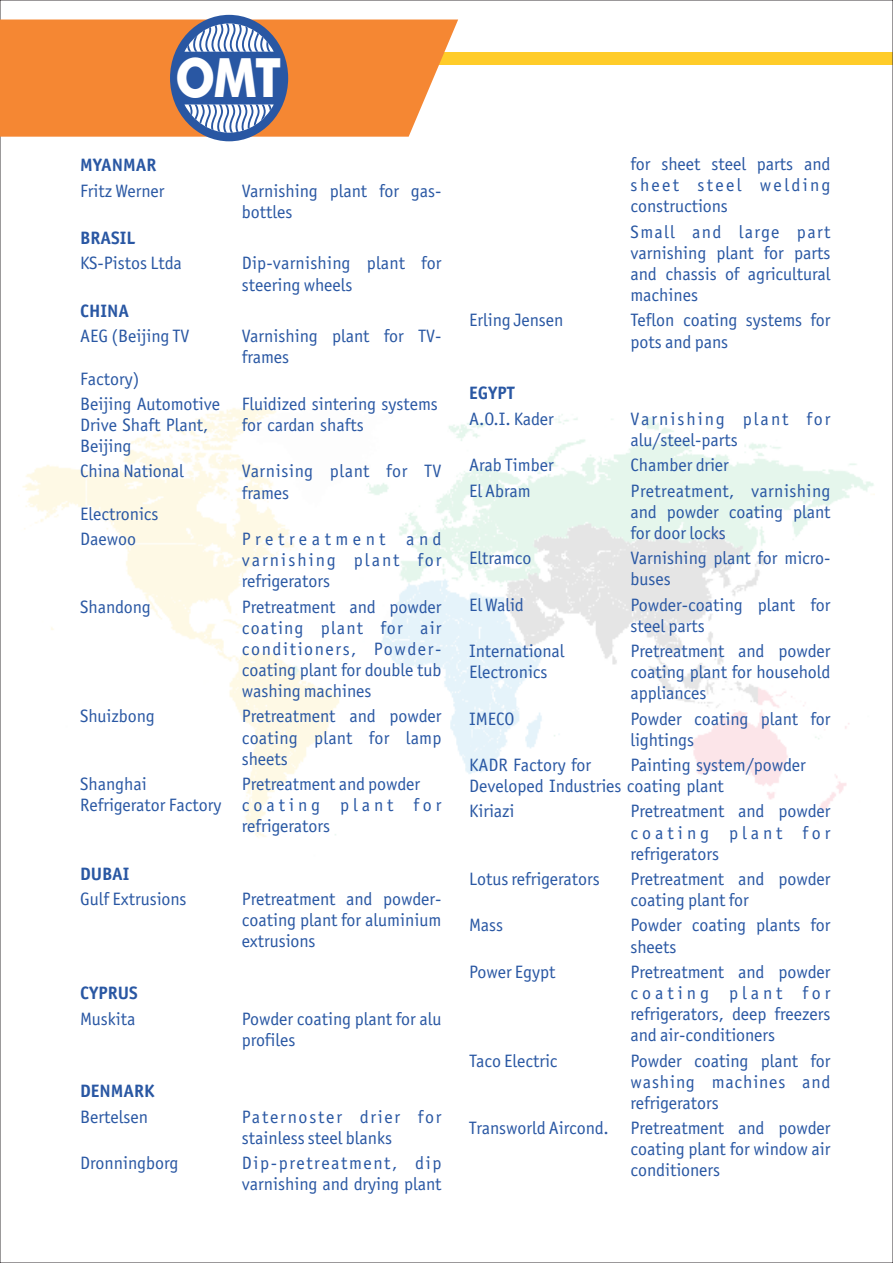
<style>
.page{position:relative;width:893px;height:1263px;background:#fff}
.page>*{position:absolute;margin:0;border:0;box-sizing:border-box;transform-origin:0 0}
.t1{font:700 54.15px "Futura BT";color:#fff;scale:.87 1}
.t2{font:18px/21.1px "Officina Sans";color:#2957a3}
.t3{font:700 18px "Officina Sans";color:#2957a3}
.t4{font:18px/21.1px "Officina Sans";letter-spacing:.095em;color:#2957a3}
.t5{font:18px/21.1px "Officina Sans";letter-spacing:.03em;color:#2957a3}
</style>
<div class="page">
<img style="left:22px;top:408px;width:852px;height:429px">
<div style="left:0;top:52px;width:893px;height:12px;background:#ffcc29"></div>
<svg style="left:0;top:20px;width:458px;height:117px;background:#f58f40"></svg>
<div style="left:170px;top:15px;width:118px;height:126px;background:#2957a3;border-radius:50%"></div>
<svg style="left:184px;top:23px;width:90px;height:110px"></svg>
<h1 class="t1" style="left:175px;top:56px;width:124px">OMT</h1>
<p class="t3" style="left:80px;top:158px;width:78px">MYANMAR</p>
<p class="t2" style="left:80px;top:181px;width:86px">Fritz Werner</p>
<p class="t2" style="left:242px;top:181px;width:201px">Varnishing plant for gas&shy;bottles</p>
<p class="t3" style="left:80px;top:231px;width:57px">BRASIL</p>
<p class="t2" style="left:80px;top:254px;width:103px">KS-Pistos Ltda</p>
<p class="t2" style="left:242px;top:254px;width:201px">Dip-varnishing plant for steering wheels</p>
<p class="t3" style="left:80px;top:303px;width:51px">CHINA</p>
<p class="t2" style="left:80px;top:327px;width:111px">AEG (Beijing TV</p>
<p class="t2" style="left:242px;top:327px;width:201px">Varnishing plant for TV&shy;frames</p>
<p class="t2" style="left:80px;top:367px;width:359px;line-height:25.3px">Factory)<br>Beijing Automotive Fluidized sintering systems</p>
<p class="t2" style="left:80px;top:416px;width:130px">Drive Shaft Plant,</p>
<p class="t2" style="left:242px;top:416px;width:124px">for cardan shafts</p>
<p class="t2" style="left:80px;top:435px;width:105px;line-height:25.3px">Beijing<br>China National</p>
<p class="t5" style="left:242px;top:462px;width:201px">Varnising plant for TV frames</p>
<p class="t2" style="left:80px;top:502px;width:80px;line-height:25.3px">Electronics<br>Daewoo</p>
<p class="t2" style="left:242px;top:530px;width:201px;text-align:justify">Pretreatment and varnishing plant for refrigerators</p>
<p class="t2" style="left:80px;top:597px;width:72px">Shandong</p>
<p class="t2" style="left:242px;top:597px;width:201px;text-align:justify">Pretreatment and powder coating plant for air conditioners, Powder&shy;coating plant for double tub washing machines</p>
<p class="t2" style="left:80px;top:707px;width:76px">Shuizbong</p>
<p class="t2" style="left:242px;top:707px;width:201px;text-align:justify">Pretreatment and powder coating plant for lamp sheets</p>
<p class="t2" style="left:80px;top:775px;width:68px">Shanghai</p>
<p class="t2" style="left:242px;top:775px;width:180px">Pretreatment and powder</p>
<p class="t2" style="left:80px;top:796px;width:363px">Refrigerator Factory c o a t i n g p l a n t f o r</p>
<p class="t2" style="left:242px;top:817px;width:90px">refrigerators</p>
<p class="t3" style="left:80px;top:866px;width:51px">DUBAI</p>
<p class="t2" style="left:80px;top:890px;width:108px">Gulf Extrusions</p>
<p class="t2" style="left:242px;top:890px;width:201px;text-align:justify">Pretreatment and powder&shy;coating plant for aluminium extrusions</p>
<p class="t3" style="left:80px;top:986px;width:59px">CYPRUS</p>
<p class="t2" style="left:80px;top:1009px;width:57px">Muskita</p>
<p class="t2" style="left:242px;top:1009px;width:201px">Powder coating plant for alu profiles</p>
<p class="t3" style="left:80px;top:1084px;width:76px">DENMARK</p>
<p class="t2" style="left:80px;top:1108px;width:70px">Bertelsen</p>
<p class="t2" style="left:242px;top:1108px;width:201px">Paternoster drier for stainless steel blanks</p>
<p class="t2" style="left:80px;top:1154px;width:100px">Dronningborg</p>
<p class="t2" style="left:242px;top:1154px;width:201px">Dip-pretreatment, dip varnishing and drying plant</p>
<p class="t2" style="left:631px;top:155px;width:201px;text-align:justify">for sheet steel parts and sheet steel welding constructions</p>
<p class="t2" style="left:631px;top:223px;width:201px;text-align:justify">Small and large part varnishing plant for parts and chassis of agricultural machines</p>
<p class="t2" style="left:469px;top:311px;width:96px">Erling Jensen</p>
<p class="t2" style="left:631px;top:311px;width:201px">Teflon coating systems for pots and pans</p>
<p class="t3" style="left:469px;top:386px;width:47px">EGYPT</p>
<p class="t2" style="left:469px;top:410px;width:86px">A.O.I. Kader</p>
<p class="t4" style="left:631px;top:410px;width:201px">Varnishing plant for alu/steel-parts</p>
<p class="t2" style="left:469px;top:456px;width:86px">Arab Timber</p>
<p class="t2" style="left:631px;top:456px;width:100px">Chamber drier</p>
<p class="t2" style="left:469px;top:481px;width:63px">El Abram</p>
<p class="t2" style="left:631px;top:481px;width:201px;text-align:justify">Pretreatment, varnishing and powder coating plant for door locks</p>
<p class="t2" style="left:469px;top:549px;width:64px">Eltramco</p>
<p class="t2" style="left:631px;top:549px;width:201px">Varnishing plant for micro&shy;buses</p>
<p class="t2" style="left:469px;top:595px;width:56px">El Walid</p>
<p class="t2" style="left:631px;top:595px;width:201px">Powder-coating plant for steel parts</p>
<p class="t2" style="left:469px;top:642px;width:97px">International</p>
<p class="t2" style="left:631px;top:642px;width:201px">Pretreatment and powder</p>
<p class="t2" style="left:469px;top:663px;width:80px">Electronics</p>
<p class="t2" style="left:631px;top:663px;width:201px">coating plant for household appliances</p>
<p class="t2" style="left:469px;top:709px;width:47px">IMECO</p>
<p class="t2" style="left:631px;top:709px;width:201px">Powder coating plant for lightings</p>
<p class="t2" style="left:469px;top:756px;width:124px">KADR Factory for</p>
<p class="t2" style="left:469px;top:756px;width:338px;text-indent:162px">Painting system/powder<br>Developed Industries coating plant</p>
<p class="t2" style="left:469px;top:802px;width:47px">Kiriazi</p>
<p class="t2" style="left:631px;top:802px;width:201px;text-align:justify">Pretreatment and powder coating plant for refrigerators</p>
<p class="t2" style="left:469px;top:870px;width:132px">Lotus refrigerators</p>
<p class="t2" style="left:631px;top:870px;width:201px">Pretreatment and powder coating plant for</p>
<p class="t2" style="left:469px;top:916px;width:36px">Mass</p>
<p class="t2" style="left:631px;top:916px;width:201px">Powder coating plants for sheets</p>
<p class="t2" style="left:469px;top:963px;width:88px">Power Egypt</p>
<p class="t2" style="left:631px;top:963px;width:201px;text-align:justify">Pretreatment and powder coating plant for refrigerators, deep freezers and air-conditioners</p>
<p class="t2" style="left:469px;top:1051px;width:90px">Taco Electric</p>
<p class="t2" style="left:631px;top:1051px;width:201px;text-align:justify">Powder coating plant for washing machines and refrigerators</p>
<p class="t2" style="left:631px;top:1119px;width:201px;text-align:justify;text-indent:-162px">Transworld Aircond. Pretreatment and powder coating plant for window air conditioners</p>
</div>
